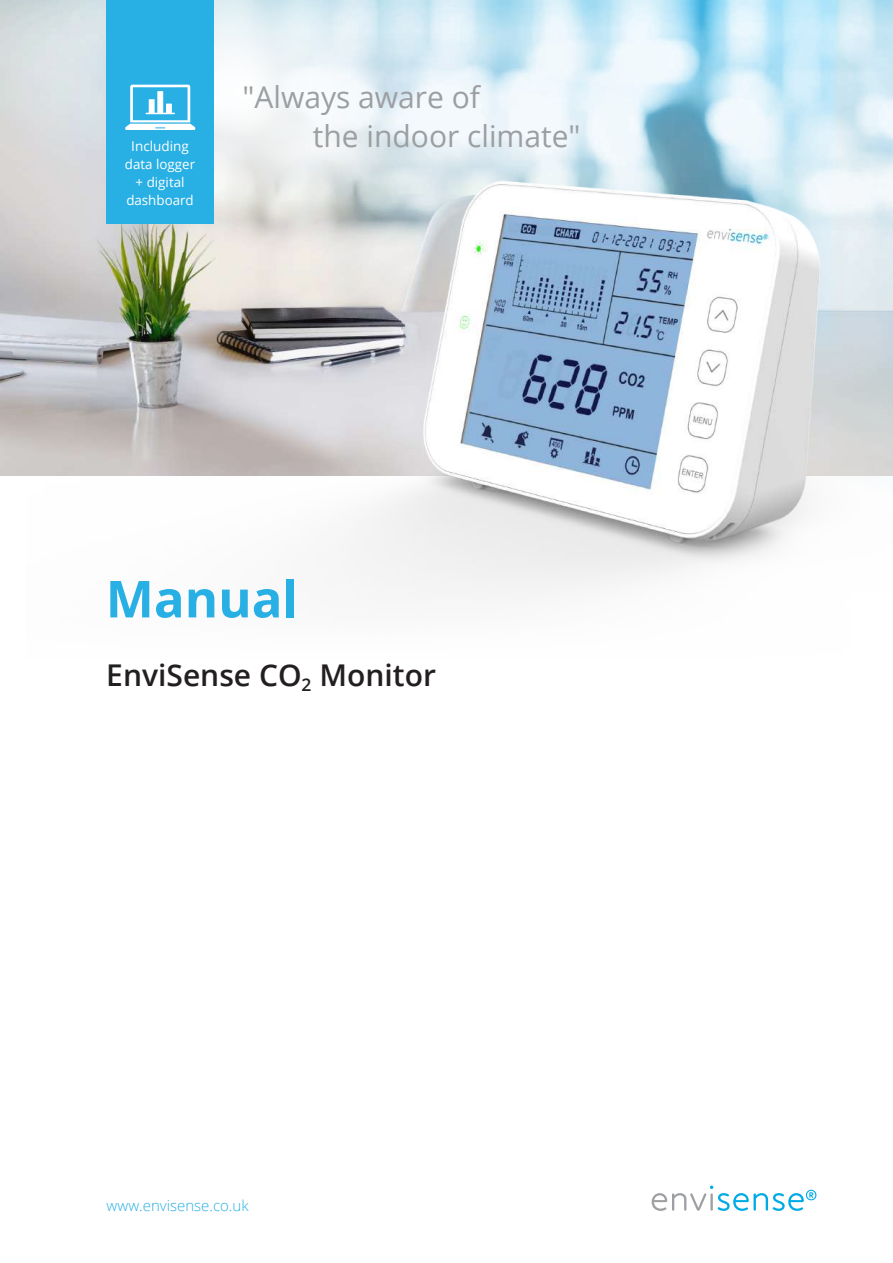
<style>
.page{position:relative;width:893px;height:1263px;background:#fff}
.page>*{position:absolute;margin:0;border:0;box-sizing:border-box;transform-origin:0 0}
.t1{font:700 51px "Open Sans";color:#28afe4}
.t2{font:30px/39px "Open Sans";color:#9b9fa2}
.t3{font:600 30px "Open Sans";color:#231f20}
.t4{font:300 15px "Open Sans";color:#28afe4}
.t5{font:13.5px "Open Sans";color:#fff}
.t6{font:13.35px/18px "Open Sans";color:#fff;text-align:center}
</style>
<div class="page">
<svg style="left:652px;top:1185px;width:164px;height:26px"></svg>
<svg style="left:0;top:0;width:27px;height:476px;background:#cbcbcc"></svg>
<img style="left:27px;top:0;width:866px;height:594px">
<svg style="left:214px;top:0;width:163px;height:224px"></svg>
<div style="left:106px;top:0;width:108px;height:224px;background:#28afe4"></div>
<svg style="left:125px;top:85px;width:70px;height:45px"></svg>
<p class="t5" style="left:131px;top:137px;width:59px">Including</p>
<p class="t6" style="left:125px;top:155px;width:72px">data logger + digital dashboard</p>
<p class="t2" style="left:313px;top:77px;width:269px;text-indent:-70px">″Always aware of<br>the indoor climate″</p>
<h1 class="t1" style="left:106px;top:563px;width:194px">Manual</h1>
<p class="t3" style="left:106px;top:654px;width:331px">EnviSense CO<sub>2</sub> Monitor</p>
<p class="t4" style="left:107px;top:1195px;width:143px">www.envisense.co.uk</p>
</div>
